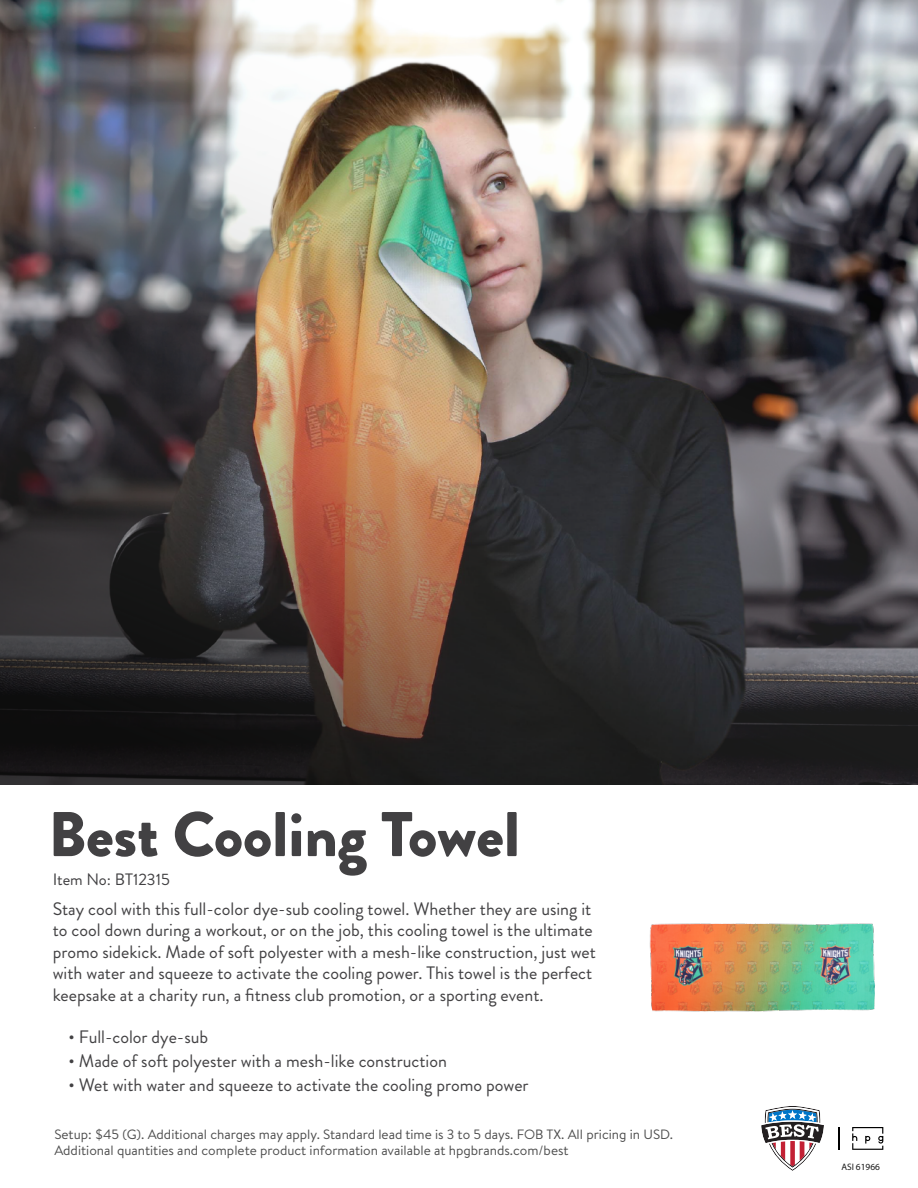
<style>
.page{position:relative;width:918px;height:1188px;background:#fff}
.page>*{position:absolute;margin:0;border:0;box-sizing:border-box;transform-origin:0 0}
.t1{font:900 63px "Brandon Grotesque";color:#424143}
.t2{font:18px/21.6px "Brandon Grotesque";color:#424143}
.t3{font:16.5px "Brandon Grotesque";color:#424143}
.t4{font:13.5px/16.2px "Brandon Text";color:#4d4d4d}
.t5{font:9.3px "Myriad Pro";color:#1a1a1a}
</style>
<div class="page">
<svg style="left:838px;top:1127px;width:1px;height:23px"></svg>
<svg style="left:852px;top:1127px;width:31px;height:23px"></svg>
<svg style="left:761px;top:1106px;width:63px;height:65px"></svg>
<img style="left:649px;top:923px;width:226px;height:89px">
<img style="left:0;top:0;width:918px;height:785px">
<h1 class="t1" style="left:48px;top:790px;width:473px">Best Cooling Towel</h1>
<p class="t3" style="left:53px;top:868px;width:119px">Item No: BT12315</p>
<p class="t2" style="left:53px;top:898px;width:545px">Stay cool with this full-color dye-sub cooling towel. Whether they are using it to cool down during a workout, or on the job, this cooling towel is the ultimate promo sidekick. Made of soft polyester with a mesh-like construction, just wet with water and squeeze to activate the cooling power. This towel is the perfect keepsake at a charity run, a fitness club promotion, or a sporting event.</p>
<p class="t2" style="left:69px;top:1026px;width:141px">• Full-color dye-sub</p>
<p class="t2" style="left:69px;top:1050px;width:380px">• Made of soft polyester with a mesh-like construction</p>
<p class="t2" style="left:69px;top:1074px;width:462px">• Wet with water and squeeze to activate the cooling promo power</p>
<p class="t4" style="left:54px;top:1126px;width:620px">Setup: $45 (G). Additional charges may apply. Standard lead time is 3 to 5 days. FOB TX. All pricing in USD.<br>Additional quantities and complete product information available at hpgbrands.com/best</p>
<p class="t5" style="left:841px;top:1161px;width:40px">ASI 61966</p>
</div>
